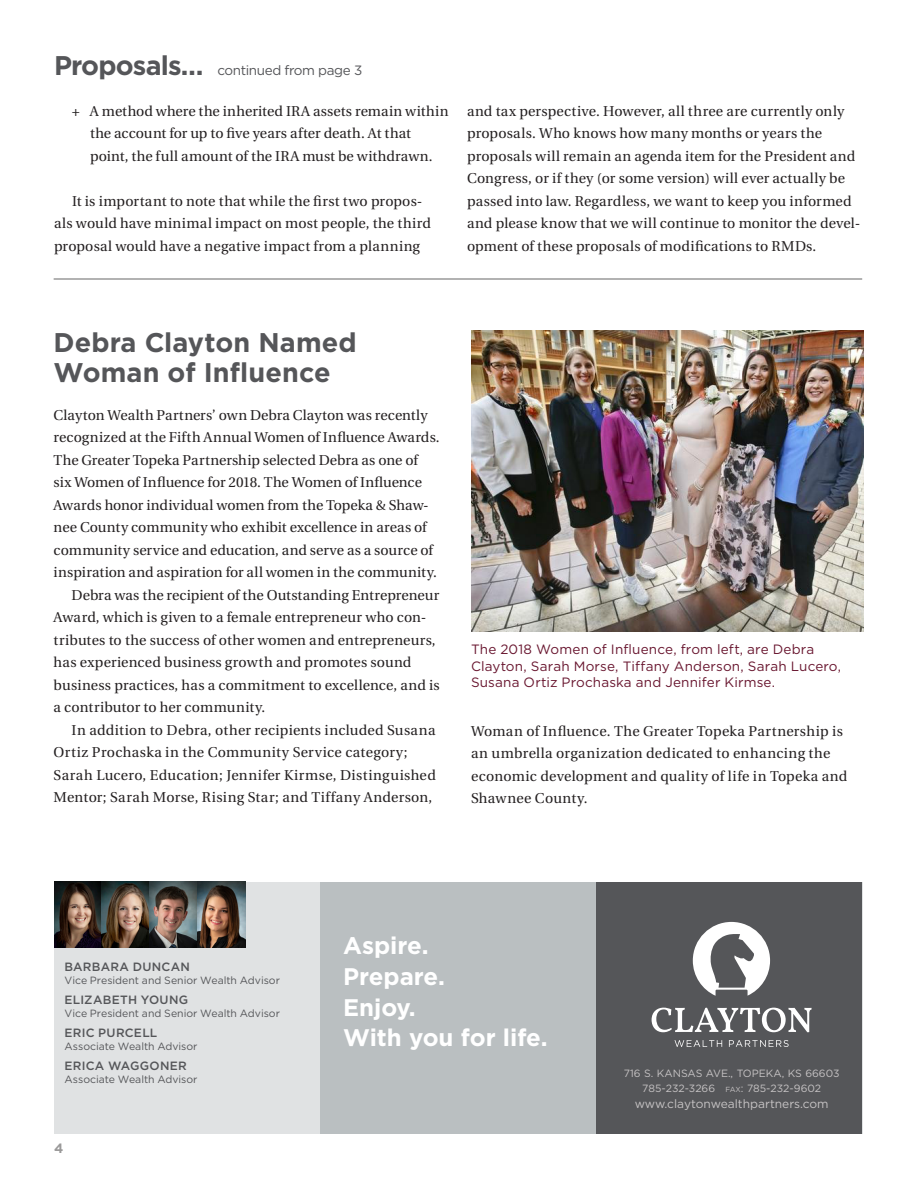
<style>
.page{position:relative;width:918px;height:1188px;background:#fff}
.page>*{position:absolute;margin:0;border:0;box-sizing:border-box;transform-origin:0 0}
.body_copy{font:700 27px/30px "Gotham";color:#555659}
.t1{font:700 24px "Gotham";color:#fff}
.body_copy-2{font:14.25px/22.5px "Utopia";letter-spacing:.01em;color:#231f20}
.body_copy-3{font:13.5px/16.5px "Gotham";letter-spacing:.015em;color:#691730}
.body_copy-4{font:13.5px "Gotham";letter-spacing:-.03em;color:#555659}
.side_bar{font:700 13.5px "Gotham";color:#9a9999}
.planner_names{font:500 12px "Gotham";letter-spacing:.02em;color:#555659}
.t2{font:12px "Gotham";color:#c6c3c4}
.body_copy-5{font:10.5px "Gotham";letter-spacing:-.005em;color:#555659}
.t3{font:10.5px "Gotham";color:#c6c3c4}
.planner_names-2{font:10.5px "Gotham";color:#555659}
.s1{font-weight:700;font-size:27px}
.s2{font-size:7.35px}
</style>
<div class="page">
<div style="left:54px;top:882px;width:808px;height:252px;background:#e0e2e3"></div>
<div style="left:596px;top:882px;width:266px;height:252px;background:#555659"></div>
<div style="left:321px;top:882px;width:275px;height:252px;background:#babfc1"></div>
<img style="left:54px;top:882px;width:192px;height:66px">
<svg style="left:693px;top:922px;width:77px;height:74px"></svg>
<svg style="left:652px;top:1008px;width:160px;height:24px"></svg>
<svg style="left:675px;top:1040px;width:47px;height:7px"></svg>
<svg style="left:729px;top:1040px;width:60px;height:7px"></svg>
<img style="left:471px;top:330px;width:393px;height:301px">
<hr style="left:54px;top:278px;width:808px;height:2px;background:#9a9999">
<p class="body_copy-4" style="left:54px;top:63px;width:310px"><span class="s1">Proposals…</span> continued from page 3</p>
<p class="body_copy-2" style="left:90px;top:100px;width:360px;text-indent:-18px">+ A method where the inherited IRA assets remain within the account for up to five years after death. At that point, the full amount of the IRA must be withdrawn.</p>
<p class="body_copy-2" style="left:54px;top:190px;width:379px;text-indent:18px">It is important to note that while the first two propos&shy;als would have minimal impact on most people, the third proposal would have a negative impact from a planning</p>
<p class="body_copy-2" style="left:467px;top:100px;width:395px">and tax perspective. However, all three are currently only proposals. Who knows how many months or years the proposals will remain an agenda item for the President and Congress, or if they (or some version) will ever actually be passed into law. Regardless, we want to keep you informed and please know that we will continue to monitor the devel&shy;opment of these proposals of modifications to RMDs.</p>
<p class="body_copy" style="left:54px;top:327px;width:305px">Debra Clayton Named<br>Woman of Influence</p>
<p class="body_copy-2" style="left:54px;top:404px;width:388px">Clayton Wealth Partners’ own Debra Clayton was recently recognized at the Fifth Annual Women of Influence Awards.<br>The Greater Topeka Partnership selected Debra as one of<br>six Women of Influence for 2018. The Women of Influence Awards honor individual women from the Topeka &amp; Shaw&shy;nee County community who exhibit excellence in areas of community service and education, and serve as a source of inspiration and aspiration for all women in the community.</p>
<p class="body_copy-2" style="left:54px;top:584px;width:388px;text-indent:18px">Debra was the recipient of the Outstanding Entrepreneur Award, which is given to a female entrepreneur who con&shy;tributes to the success of other women and entrepreneurs, has experienced business growth and promotes sound business practices, has a commitment to excellence, and is a contributor to her community.</p>
<p class="body_copy-2" style="left:54px;top:719px;width:384px;text-indent:18px">In addition to Debra, other recipients included Susana Ortiz Prochaska in the Community Service category; Sarah Lucero, Education; Jennifer Kirmse, Distinguished Mentor; Sarah Morse, Rising Star; and Tiffany Anderson,</p>
<p class="body_copy-2" style="left:471px;top:720px;width:378px">Woman of Influence. The Greater Topeka Partnership is an umbrella organization dedicated to enhancing the economic development and quality of life in Topeka and Shawnee County.</p>
<p class="body_copy-3" style="left:471px;top:641px;width:372px">The 2018 Women of Influence, from left, are Debra<br>Clayton, Sarah Morse, Tiffany Anderson, Sarah Lucero,<br>Susana Ortiz Prochaska and Jennifer Kirmse.</p>
<p class="planner_names" style="left:64px;top:960px;width:127px">BARBARA DUNCAN</p>
<p class="planner_names-2" style="left:64px;top:975px;width:217px">Vice President and Senior Wealth Advisor</p>
<p class="planner_names" style="left:64px;top:993px;width:125px">ELIZABETH YOUNG</p>
<p class="body_copy-5" style="left:64px;top:1008px;width:217px">Vice President and Senior Wealth Advisor</p>
<p class="planner_names" style="left:64px;top:1026px;width:94px">ERIC PURCELL</p>
<p class="body_copy-5" style="left:64px;top:1041px;width:135px">Associate Wealth Advisor</p>
<p class="planner_names" style="left:64px;top:1059px;width:124px">ERICA WAGGONER</p>
<p class="body_copy-5" style="left:64px;top:1074px;width:135px">Associate Wealth Advisor</p>
<p class="side_bar" style="left:54px;top:1140px;width:11px">4</p>
<p class="t1" style="left:343px;top:932px;width:87px">Aspire.</p>
<p class="t1" style="left:343px;top:962px;width:103px">Prepare.</p>
<p class="t1" style="left:343px;top:993px;width:74px">Enjoy.</p>
<p class="t1" style="left:343px;top:1024px;width:206px">With you for life.</p>
<p class="t3" style="left:624px;top:1067px;width:217px">716 S. KANSAS AVE., TOPEKA, KS 66603</p>
<p class="t3" style="left:642px;top:1082px;width:180px">785-232-3266 <span class="s2">fax</span>: 785-232-9602</p>
<p class="t2" style="left:635px;top:1098px;width:196px">www.claytonwealthpartners.com</p>
</div>
